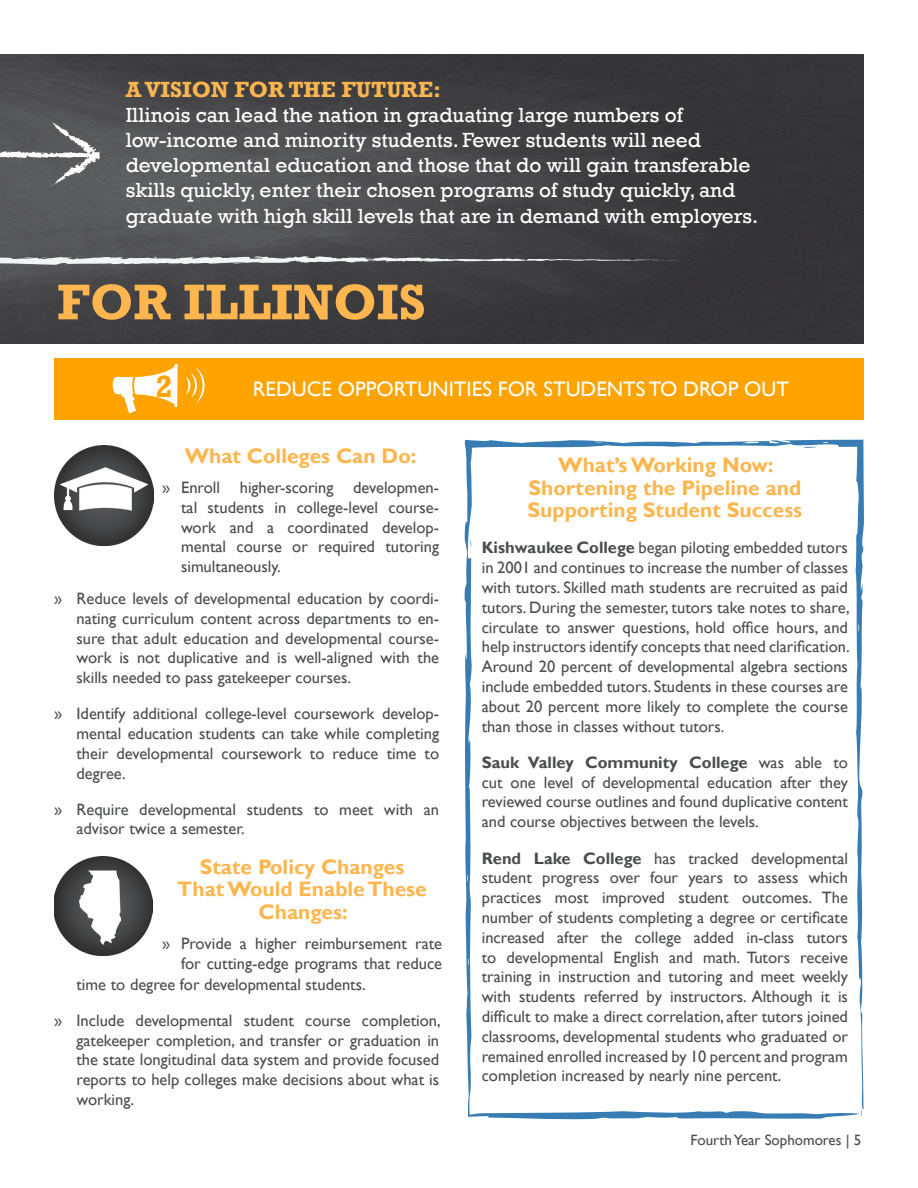
<style>
.page{position:relative;width:918px;height:1188px;background:#fff}
.page>*{position:absolute;margin:0;border:0;box-sizing:border-box;transform-origin:0 0}
.t1{font:700 51px "Rockwell";color:#ffb64f}
.t2{font:700 31.5px "Rockwell";color:#ffa300}
.t3{font:700 22.5px "Rockwell";color:#ffb64f}
.t4{font:21px/25.2px "Rockwell";color:#fff}
.t5{font:700 21px/22.5px "Gill Sans";color:#ffb64f}
.t6{font:21px "Gill Sans";color:#fff}
.t7{font:16.5px/19.8px "Gill Sans";color:#4b4c4d;text-align:justify}
.t8{font:15px "Gill Sans";color:#4b4c4d}
.s1{font-weight:700}
</style>
<div class="page">
<img style="left:0;top:54px;width:864px;height:290px">
<div style="left:54px;top:358px;width:810px;height:61px;background:#ffa300"></div>
<svg style="left:113px;top:363px;width:65px;height:51px"></svg>
<svg style="left:186px;top:368px;width:19px;height:35px"></svg>
<svg style="left:0;top:122px;width:100px;height:64px;background:#6f6f71"></svg>
<svg style="left:0;top:255px;width:706px;height:10px"></svg>
<img style="left:54px;top:446px;width:100px;height:99px">
<img style="left:54px;top:856px;width:98px;height:99px">
<svg style="left:464px;top:439px;width:400px;height:681px"></svg>
<svg style="left:800px;top:446px;width:20px;height:2px"></svg>
<p class="t3" style="left:126px;top:75px;width:317px">A VISION FOR THE FUTURE:</p>
<p class="t4" style="left:126px;top:102px;width:634px">Illinois can lead the nation in graduating large numbers of low-income and minority students. Fewer students will need developmental education and those that do will gain transferable skills quickly, enter their chosen programs of study quickly, and graduate with high skill levels that are in demand with employers.</p>
<h1 class="t1" style="left:57px;top:271px;width:370px">FOR ILLINOIS</h1>
<p class="t2" style="left:156px;top:367px;width:19px">2</p>
<p class="t6" style="left:253px;top:377px;width:538px">REDUCE OPPORTUNITIES FOR STUDENTS TO DROP OUT</p>
<p class="t5" style="left:185px;top:445px;width:233px">What Colleges Can Do:</p>
<p class="t7" style="left:181px;top:478px;width:260px;text-indent:-19px">» Enroll higher-scoring developmen&shy;tal students in college-level course&shy;work and a coordinated develop&shy;mental course or required tutoring simultaneously.</p>
<p class="t7" style="left:76px;top:589px;width:364px;text-indent:-22px">» Reduce levels of developmental education by coordi&shy;nating curriculum content across departments to en&shy;sure that adult education and developmental course&shy;work is not duplicative and is well-aligned with the skills needed to pass gatekeeper courses.</p>
<p class="t7" style="left:76px;top:704px;width:364px;text-indent:-22px">» Identify additional college-level coursework develop&shy;mental education students can take while completing their developmental coursework to reduce time to degree.</p>
<p class="t7" style="left:76px;top:799px;width:364px;text-indent:-22px">» Require developmental students to meet with an advisor twice a semester.</p>
<p class="t5" style="left:177px;top:856px;width:251px;text-align:center">State Policy Changes<br>That Would Enable These<br>Changes:</p>
<p class="t7" style="left:162px;top:934px;width:282px;text-align:right">» Provide a higher reimbursement rate for cutting-edge programs that reduce</p>
<p class="t7" style="left:76px;top:975px;width:291px">time to degree for developmental students.</p>
<p class="t7" style="left:76px;top:1011px;width:366px;text-indent:-22px">» Include developmental student course completion, gatekeeper completion, and transfer or graduation in the state longitudinal data system and provide focused reports to help colleges make decisions about what is working.</p>
<p class="t5" style="left:558px;top:454px;width:217px">What’s Working Now:</p>
<p class="t5" style="left:528px;top:477px;width:276px">Shortening the Pipeline and<br>Supporting Student Success</p>
<p class="t7" style="left:482px;top:538px;width:369px"><span class="s1">Kishwaukee College</span> began piloting embedded tutors in 2001 and continues to increase the number of classes with tutors. Skilled math students are recruited as paid tutors. During the semester, tutors take notes to share, circulate to answer questions, hold office hours, and help instructors identify concepts that need clarification.<br>Around 20 percent of developmental algebra sections include embedded tutors. Students in these courses are about 20 percent more likely to complete the course than those in classes without tutors.</p>
<p class="t7" style="left:482px;top:753px;width:368px"><span class="s1">Sauk Valley Community College</span> was able to cut one level of developmental education after they reviewed course outlines and found duplicative content and course objectives between the levels.</p>
<p class="t7" style="left:482px;top:848px;width:368px"><span class="s1">Rend Lake College</span> has tracked developmental student progress over four years to assess which practices most improved student outcomes. The number of students completing a degree or certificate increased after the college added in-class tutors to developmental English and math. Tutors receive training in instruction and tutoring and meet weekly with students referred by instructors. Although it is difficult to make a direct correlation, after tutors joined classrooms, developmental students who graduated or remained enrolled increased by 10 percent and program completion increased by nearly nine percent.</p>
<p class="t8" style="left:691px;top:1131px;width:172px">Fourth Year Sophomores | 5</p>
</div>
